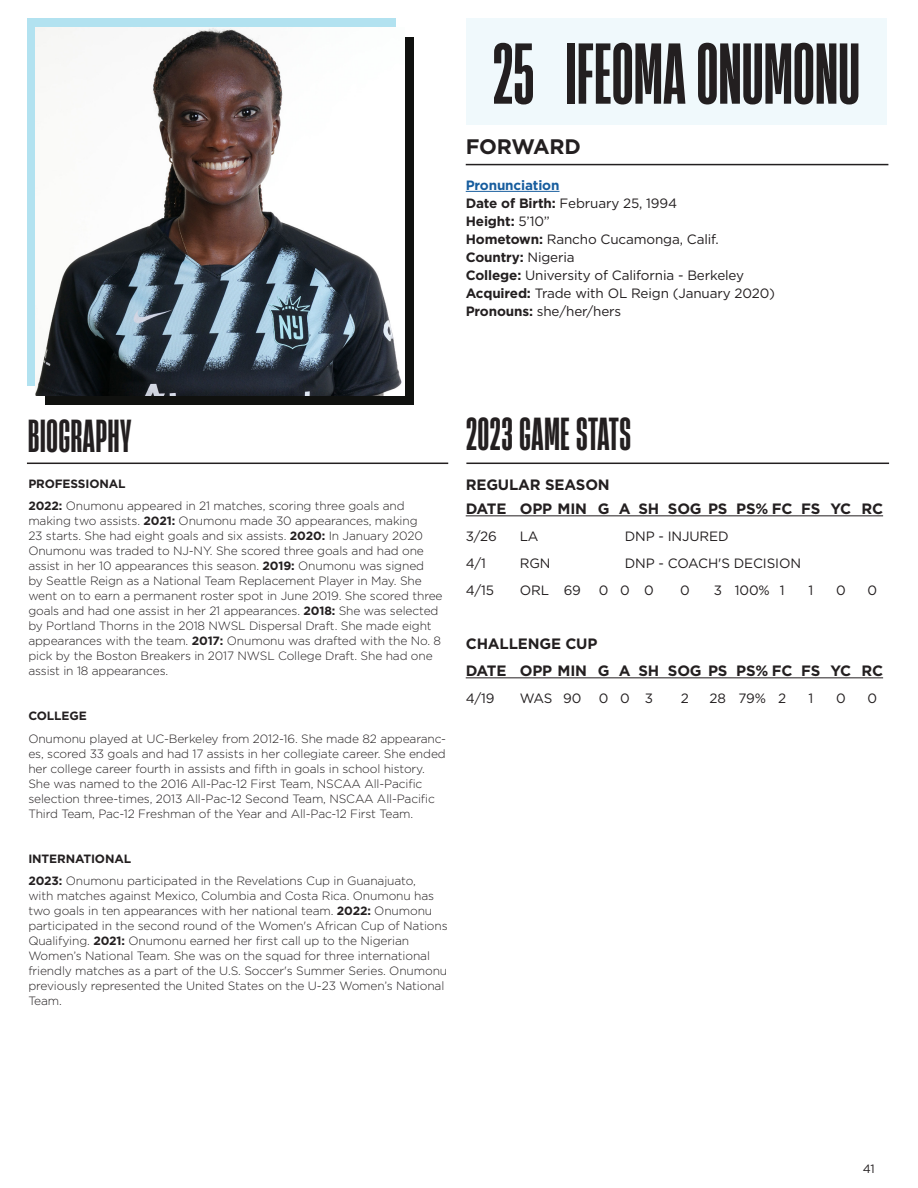
<style>
.page{position:relative;width:918px;height:1188px;background:#fff}
.page>*{position:absolute;margin:0;border:0;box-sizing:border-box;transform-origin:0 0}
.t1{font:700 81px "Heading Now 26";letter-spacing:.01em;color:#231f20}
.t2{font:700 43.5px "Heading Now 26";letter-spacing:.02em;color:#231f20}
.t3{font:700 21px "Gotham";letter-spacing:-.01em;color:#231f20}
.t4{font:700 15px "Gotham";letter-spacing:-.01em;color:#231f20}
.t5{font:13.5px "Gotham";letter-spacing:-.01em;color:#231f20}
.t6{font:700 13.5px "Gotham";letter-spacing:-.01em;color:#231f20}
.t7{font:700 13.5px "Gotham";letter-spacing:-.01em;color:#175d9e}
.t8{font:300 12px/15px "Gotham";letter-spacing:-.01em;color:#231f20}
.t9{font:700 12px "Gotham";letter-spacing:-.01em;color:#231f20}
.t10{font:12px "Gotham";color:#231f20}
.s1{font-weight:700}
.s2{font-weight:400}
</style>
<div class="page">
<div style="left:27px;top:19px;width:368px;height:367px;background:#b2e2f0"></div>
<hr style="left:466px;top:515px;width:417px;height:1px;background:#231f20">
<hr style="left:466px;top:677px;width:417px;height:1px;background:#231f20">
<div style="left:45px;top:37px;width:368px;height:368px;background:linear-gradient(to right,#10110f,#10110f)"></div>
<div style="left:466px;top:19px;width:421px;height:106px;background:#f0f9fc"></div>
<hr style="left:466px;top:164px;width:422px;height:1px;background:#231f20">
<hr style="left:466px;top:191px;width:94px;height:1px;background:#175d9e">
<hr style="left:27px;top:463px;width:421px;height:1px;background:#231f20">
<hr style="left:466px;top:463px;width:423px;height:1px;background:#231f20">
<img style="left:36px;top:28px;width:368px;height:368px">
<p class="t1" style="left:493px;top:18px;width:368px">25 IFEOMA ONUMONU</p>
<p class="t3" style="left:466px;top:133px;width:117px">FORWARD</p>
<p class="t7" style="left:466px;top:176px;width:95px">Pronunciation</p>
<p class="t5" style="left:466px;top:195px;width:213px"><span class="s1">Date of Birth:</span> February 25, 1994</p>
<p class="t6" style="left:466px;top:212px;width:86px">Height: <span class="s2">5’10”</span></p>
<p class="t5" style="left:466px;top:231px;width:255px"><span class="s1">Hometown:</span> Rancho Cucamonga, Calif.</p>
<p class="t6" style="left:466px;top:248px;width:110px">Country: <span class="s2">Nigeria</span></p>
<p class="t5" style="left:466px;top:267px;width:280px"><span class="s1">College:</span> University of California - Berkeley</p>
<p class="t5" style="left:466px;top:285px;width:311px"><span class="s1">Acquired:</span> Trade with OL Reign (January 2020)</p>
<p class="t5" style="left:466px;top:303px;width:157px"><span class="s1">Pronouns:</span> she/her/hers</p>
<p class="t2" style="left:28px;top:406px;width:105px">BIOGRAPHY</p>
<p class="t2" style="left:466px;top:404px;width:166px">2023 GAME STATS</p>
<p class="t9" style="left:28px;top:476px;width:99px">PROFESSIONAL</p>
<p class="t8" style="left:28px;top:498px;width:416px"><span class="s1">2022:</span> Onumonu appeared in 21 matches, scoring three goals and making two assists. <span class="s1">2021:</span> Onumonu made 30 appearances, making<br>23 starts. She had eight goals and six assists. <span class="s1">2020:</span> In January 2020<br>Onumonu was traded to NJ-NY. She scored three goals and had one assist in her 10 appearances this season. <span class="s1">2019:</span> Onumonu was signed<br>by Seattle Reign as a National Team Replacement Player in May. She went on to earn a permanent roster spot in June 2019. She scored three goals and had one assist in her 21 appearances. <span class="s1">2018:</span> She was selected by Portland Thorns in the 2018 NWSL Dispersal Draft. She made eight appearances with the team. <span class="s1">2017:</span> Onumonu was drafted with the No. 8 pick by the Boston Breakers in 2017 NWSL College Draft. She had one assist in 18 appearances.</p>
<p class="t9" style="left:28px;top:708px;width:60px">COLLEGE</p>
<p class="t8" style="left:28px;top:731px;width:419px">Onumonu played at UC-Berkeley from 2012-16. She made 82 appearanc&shy;es, scored 33 goals and had 17 assists in her collegiate career. She ended her college career fourth in assists and fifth in goals in school history.<br>She was named to the 2016 All-Pac-12 First Team, NSCAA All-Pacific selection three-times, 2013 All-Pac-12 Second Team, NSCAA All-Pacific Third Team, Pac-12 Freshman of the Year and All-Pac-12 First Team.</p>
<p class="t9" style="left:28px;top:851px;width:104px">INTERNATIONAL</p>
<p class="t8" style="left:28px;top:873px;width:421px"><span class="s1">2023:</span> Onumonu participated in the Revelations Cup in Guanajuato,<br>with matches against Mexico, Columbia and Costa Rica. Onumonu has two goals in ten appearances with her national team. <span class="s1">2022:</span> Onumonu participated in the second round of the Women's African Cup of Nations Qualifying. <span class="s1">2021:</span> Onumonu earned her first call up to the Nigerian Women’s National Team. She was on the squad for three international friendly matches as a part of the U.S. Soccer's Summer Series. Onumonu previously represented the United States on the U-23 Women’s National Team.</p>
<p class="t4" style="left:466px;top:475px;width:146px">REGULAR SEASON</p>
<p class="t4" style="left:466px;top:499px;width:419px">DATE OPP MIN G A SH SOG PS PS% FC FS YC RC</p>
<p class="t5" style="left:466px;top:528px;width:33px">3/26</p>
<p class="t5" style="left:520px;top:528px;width:20px">LA</p>
<p class="t5" style="left:625px;top:528px;width:105px">DNP - INJURED</p>
<p class="t5" style="left:466px;top:555px;width:22px">4/1</p>
<p class="t5" style="left:520px;top:555px;width:32px">RGN</p>
<p class="t5" style="left:625px;top:555px;width:178px">DNP - COACH'S DECISION</p>
<p class="t5" style="left:466px;top:582px;width:30px">4/15</p>
<p class="t5" style="left:520px;top:582px;width:63px">ORL 69</p>
<p class="t5" style="left:599px;top:582px;width:56px">00 0</p>
<p class="t5" style="left:680px;top:582px;width:11px">0</p>
<p class="t5" style="left:714px;top:582px;width:73px">3 100% 1</p>
<p class="t5" style="left:808px;top:582px;width:6px">1</p>
<p class="t5" style="left:836px;top:582px;width:11px">0</p>
<p class="t5" style="left:867px;top:582px;width:11px">0</p>
<p class="t4" style="left:466px;top:634px;width:133px">CHALLENGE CUP</p>
<p class="t4" style="left:466px;top:661px;width:419px">DATE OPP MIN G A SH SOG PS PS% FC FS YC RC</p>
<p class="t5" style="left:466px;top:690px;width:30px">4/19</p>
<p class="t5" style="left:520px;top:690px;width:63px">WAS 90</p>
<p class="t5" style="left:599px;top:690px;width:55px">00 3</p>
<p class="t5" style="left:681px;top:690px;width:10px">2</p>
<p class="t5" style="left:710px;top:690px;width:78px">28 79% 2</p>
<p class="t5" style="left:808px;top:690px;width:6px">1</p>
<p class="t5" style="left:836px;top:690px;width:11px">0</p>
<p class="t5" style="left:867px;top:690px;width:11px">0</p>
<p class="t10" style="left:863px;top:1161px;width:13px">41</p>
</div>
